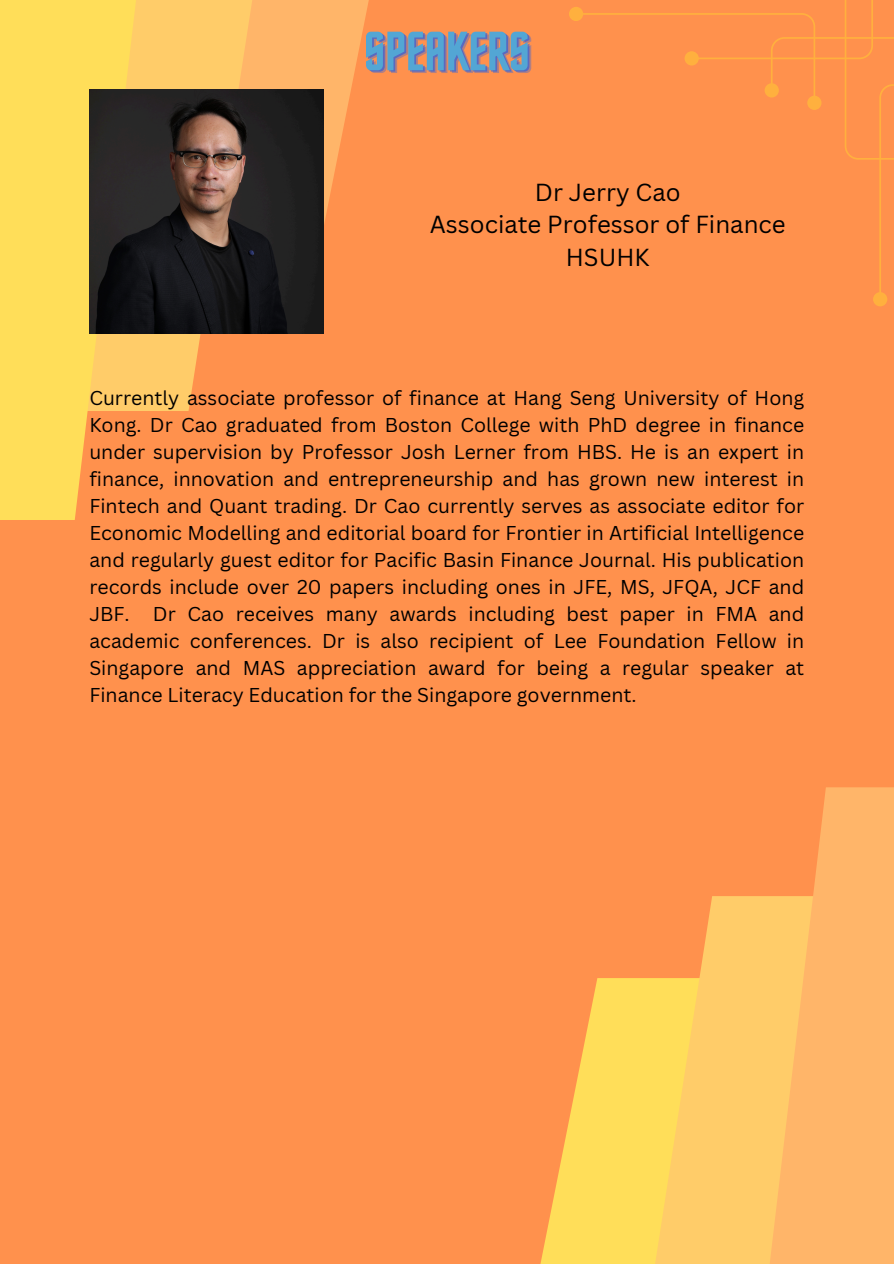
<style>
.page{position:relative;width:894px;height:1264px;background:#fff}
.page>*{position:absolute;margin:0;border:0;box-sizing:border-box;transform-origin:0 0}
.t1{font:55.5px "Horta";color:#53a6d4}
.t2{font:24px/32.7px "Canva Sans";color:#000;text-align:center}
.t3{font:19.5px/27px "Canva Sans";color:#000;text-align:justify}
</style>
<div class="page">
<div style="left:0;top:0;width:893px;height:1263px;background:#ff914d"></div>
<svg style="left:258px;top:0;width:111px;height:329px;fill:#ffb569"></svg>
<svg style="left:144px;top:0;width:114px;height:411px;fill:#ffcc69"></svg>
<svg style="left:0;top:0;width:144px;height:520px;background:#fed358"></svg>
<svg style="left:540px;top:978px;width:102px;height:285px;fill:#ffde59"></svg>
<svg style="left:642px;top:896px;width:114px;height:367px;background:#ffc861"></svg>
<svg style="left:756px;top:787px;width:137px;height:476px;background:#ffb566"></svg>
<svg style="left:569px;top:0;width:324px;height:306px"></svg>
<img style="left:89px;top:89px;width:234px;height:244px">
<h1 class="t1" style="left:363px;top:28px;width:167px">SPEAKERS</h1>
<h2 class="t2" style="left:429px;top:175px;width:357px">Dr Jerry Cao<br>Associate Professor of Finance<br>HSUHK</h2>
<p class="t3" style="left:89px;top:384px;width:716px">Currently associate professor of finance at Hang Seng University of Hong Kong. Dr Cao graduated from Boston College with PhD degree in finance under supervision by Professor Josh Lerner from HBS. He is an expert in finance, innovation and entrepreneurship and has grown new interest in Fintech and Quant trading. Dr Cao currently serves as associate editor for Economic Modelling and editorial board for Frontier in Artificial Intelligence and regularly guest editor for Pacific Basin Finance Journal. His publication records include over 20 papers including ones in JFE, MS, JFQA, JCF and JBF. Dr Cao receives many awards including best paper in FMA and academic conferences. Dr is also recipient of Lee Foundation Fellow in Singapore and MAS appreciation award for being a regular speaker at Finance Literacy Education for the Singapore government.</p>
</div>
